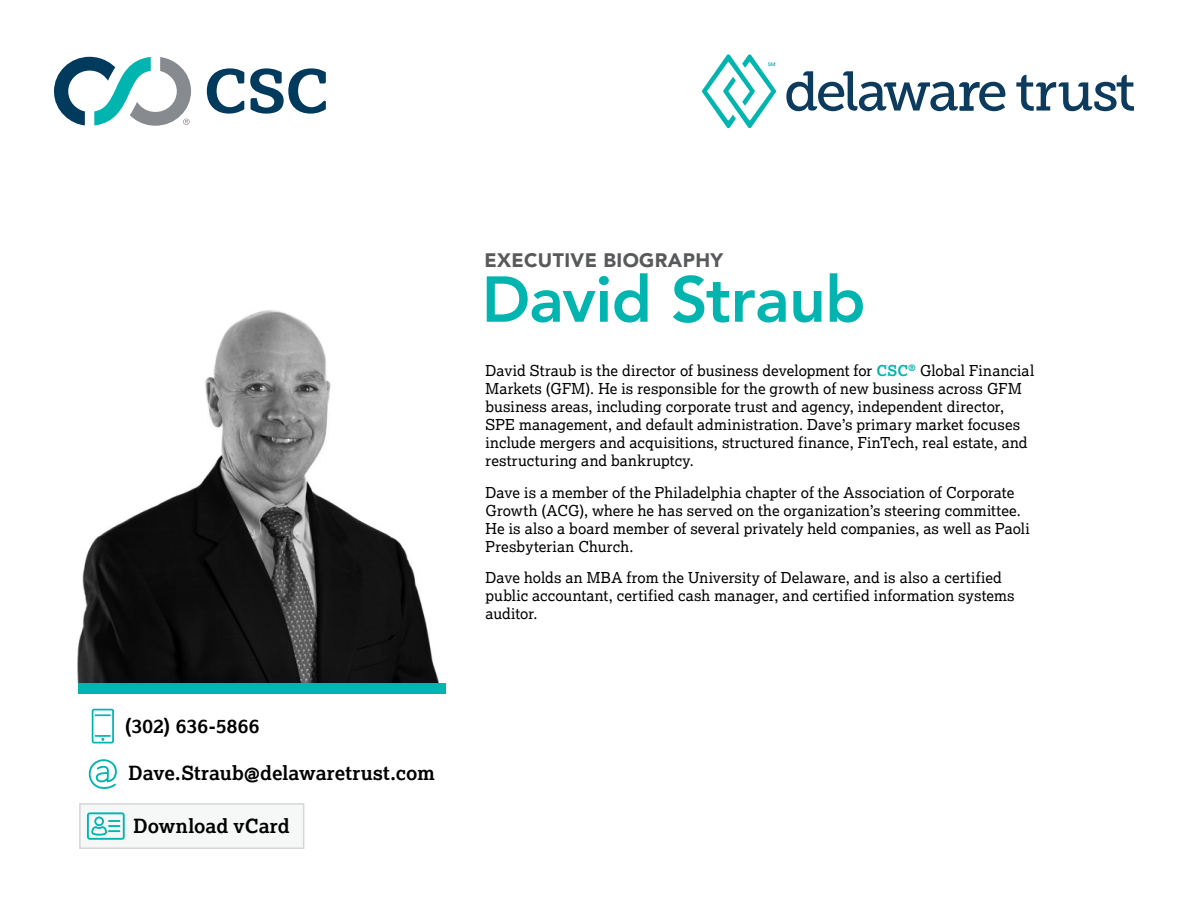
<style>
.page{position:relative;width:1188px;height:918px;background:#fff}
.page>*{position:absolute;margin:0;border:0;box-sizing:border-box;transform-origin:0 0}
.t1{font:800 64.05px "Avenir LT Pro";letter-spacing:-.01em;color:#00b5af}
.t2{font:700 19.5px "Lexia";letter-spacing:.005em;color:#000}
.t3{font:900 19.5px "Avenir LT Pro";letter-spacing:.02em;color:#58595b}
.t4{font:15px/18px "Lexia";letter-spacing:.005em;color:#000}
.s1{font-weight:700;color:#00b5af}
</style>
<div class="page">
<div style="left:78px;top:682px;width:368px;height:11px;background:#00b5af"></div>
<img style="left:78px;top:310px;width:361px;height:372px">
<div style="left:79px;top:803px;width:225px;height:46px;background:#f6f7f7;border:2px solid #d5d6d7"></div>
<svg style="left:87px;top:812px;width:38px;height:28px"></svg>
<svg style="left:786px;top:71px;width:219px;height:40px"></svg>
<svg style="left:702px;top:54px;width:74px;height:74px"></svg>
<svg style="left:1016px;top:75px;width:118px;height:36px"></svg>
<svg style="left:207px;top:68px;width:119px;height:46px"></svg>
<svg style="left:54px;top:57px;width:137px;height:69px"></svg>
<svg style="left:92px;top:709px;width:22px;height:34px"></svg>
<svg style="left:88px;top:759px;width:29px;height:30px"></svg>
<h2 class="t2" style="left:125px;top:714px;width:136px">(302) 636-5866</h2>
<h2 class="t2" style="left:129px;top:761px;width:308px">Dave.Straub@delawaretrust.com</h2>
<h2 class="t2" style="left:133px;top:814px;width:158px">Download vCard</h2>
<h2 class="t3" style="left:484px;top:248px;width:240px">EXECUTIVE BIOGRAPHY</h2>
<h1 class="t1" style="left:482px;top:262px;width:386px">David Straub</h1>
<p class="t4" style="left:486px;top:361px;width:550px">David Straub is the director of business development for <span class="s1">CSC</span><sup>®</sup> Global Financial Markets (GFM). He is responsible for the growth of new business across GFM business areas, including corporate trust and agency, independent director, SPE management, and default administration. Dave’s primary market focuses include mergers and acquisitions, structured finance, FinTech, real estate, and restructuring and bankruptcy.</p>
<p class="t4" style="left:486px;top:483px;width:546px">Dave is a member of the Philadelphia chapter of the Association of Corporate Growth (ACG), where he has served on the organization’s steering committee.<br>He is also a board member of several privately held companies, as well as Paoli Presbyterian Church.</p>
<p class="t4" style="left:486px;top:568px;width:531px">Dave holds an MBA from the University of Delaware, and is also a certified public accountant, certified cash manager, and certified information systems auditor.</p>
</div>
